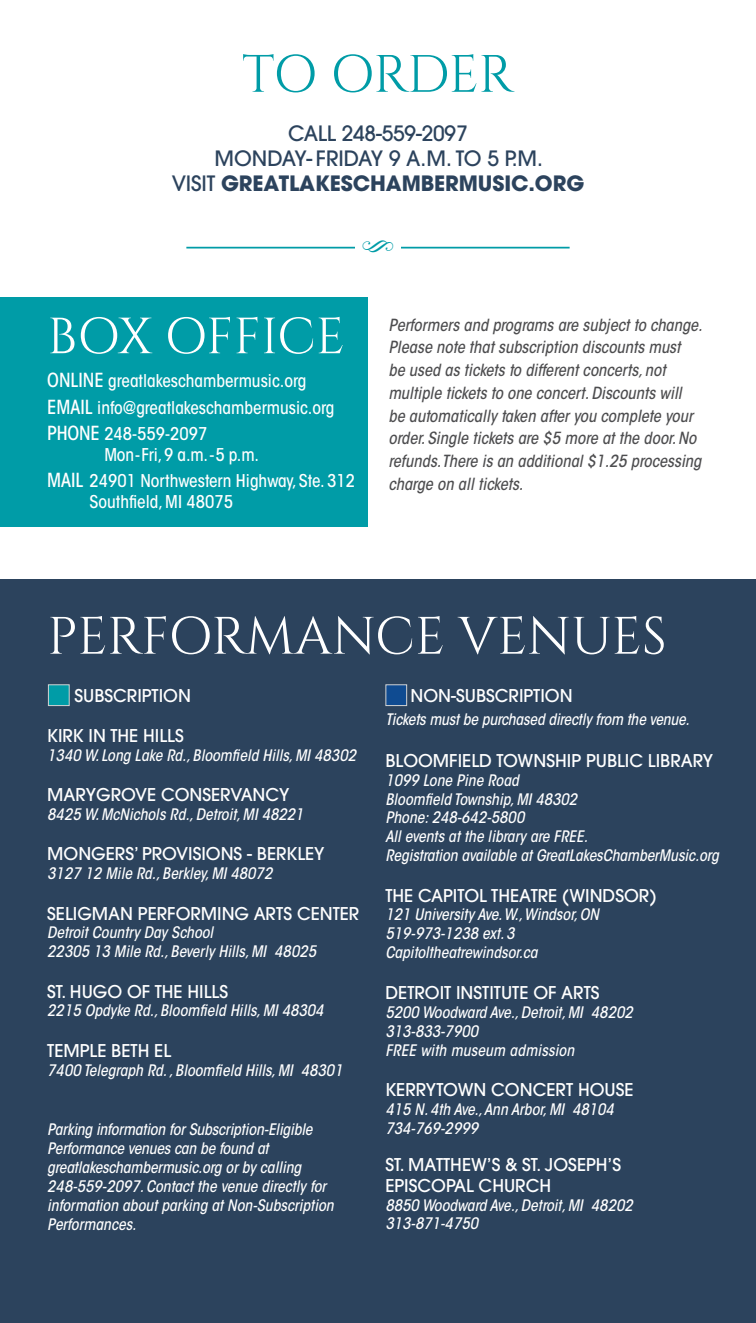
<style>
.page{position:relative;width:756px;height:1323px;background:#fff}
.page>*{position:absolute;margin:0;border:0;box-sizing:border-box;transform-origin:0 0}
.t1{font:52.5px "Cinzel";letter-spacing:-.01em;color:#fff}
.t2{font:52.5px "Cinzel";letter-spacing:-.02em;color:#009ca7}
.t3{font:50.75px "Cinzel";color:#fff}
.t4{font:40.25px "Type Embellishments One Let Plain";color:#009ca7}
.t5{font:500 21px/25.2px "Avant Garde";letter-spacing:-.01em;color:#2c435d;text-align:center}
.t6{font:500 17.5px/21px "Avant Garde";color:#fff}
.t7{font:17.5px/26.2px "ITC Avant Garde MM 455 450";color:#fff}
.t8{font:16.62px/22.8px "ITC Avant Garde MM Oblique 455 450";color:#4d4d4f}
.t9{font:15.75px/18.9px "ITC Avant Garde MM Oblique 455 450";color:#fff}
.s1{font-weight:700}
.s2{font-size:19.25px}
</style>
<div class="page">
<div style="left:0;top:580px;width:756px;height:743px;background:#2c435d"></div>
<div style="left:0;top:297px;width:368px;height:229px;background:#009ca7"></div>
<hr style="left:186px;top:247px;width:384px;height:2px;background:#009ca7">
<div style="left:355px;top:238px;width:45px;height:19px;background:#fff"></div>
<div style="left:48px;top:684px;width:22px;height:22px;background:#009ca7;border:1px solid #d1d3d4"></div>
<div style="left:385px;top:684px;width:22px;height:22px;background:#0f4b91;border:1px solid #d1d3d4"></div>
<h1 class="t2" style="left:242px;top:44px;width:273px">TO ORDER</h1>
<h3 class="t5" style="left:172px;top:120px;width:414px">CALL 248-559-2097<br>MONDAY- FRIDAY 9 A.M. TO 5 P.M.<br>VISIT <span class="s1">GREATLAKESCHAMBERMUSIC.ORG</span></h3>
<h3 class="t4" style="left:361px;top:223px;width:36px">S</h3>
<h2 class="t3" style="left:47px;top:307px;width:299px">BOX OFFICE</h2>
<p class="t7" style="left:47px;top:368px;width:289px"><span class="s2">ONLINE</span> greatlakeschambermusic.org<br><span class="s2">EMAIL</span> info@greatlakeschambermusic.org<br><span class="s2">PHONE</span> 248-559-2097</p>
<p class="t7" style="left:47px;top:441px;width:309px;text-indent:57px">Mon-Fri, 9 a.m.-5 p.m.<br><span class="s2">MAIL</span> 24901 Northwestern Highway, Ste. 312</p>
<p class="t7" style="left:89px;top:489px;width:145px">Southfield, MI 48075</p>
<p class="t8" style="left:388px;top:313px;width:316px">Performers and programs are subject to change.<br>Please note that subscription discounts must<br>be used as tickets to different concerts, not multiple tickets to one concert. Discounts will<br>be automatically taken after you complete your order. Single tickets are $5 more at the door. No refunds.There is an additional $1.25 processing charge on all tickets.</p>
<h1 class="t1" style="left:47px;top:606px;width:621px">PERFORMANCE VENUES</h1>
<p class="t6" style="left:411px;top:685px;width:164px">NON-SUBSCRIPTION</p>
<p class="t9" style="left:385px;top:709px;width:306px">Tickets must be purchased directly from the venue.</p>
<p class="t6" style="left:385px;top:750px;width:329px">BLOOMFIELD TOWNSHIP PUBLIC LIBRARY</p>
<p class="t9" style="left:385px;top:771px;width:335px">1099 Lone Pine Road<br>Bloomfield Township, MI 48302<br>Phone: 248-642-5800<br>All events at the library are FREE.<br>Registration available at GreatLakesChamberMusic.org</p>
<p class="t6" style="left:385px;top:885px;width:273px">THE CAPITOL THEATRE (WINDSOR)</p>
<p class="t9" style="left:385px;top:905px;width:215px">121 University Ave. W., Windsor, ON<br>519-973-1238 ext. 3<br>Capitoltheatrewindsor.ca</p>
<p class="t6" style="left:385px;top:982px;width:216px">DETROIT INSTITUTE OF ARTS</p>
<p class="t9" style="left:385px;top:1003px;width:249px">5200 Woodward Ave., Detroit, MI 48202<br>313-833-7900<br>FREE with museum admission</p>
<p class="t6" style="left:385px;top:1079px;width:250px">KERRYTOWN CONCERT HOUSE</p>
<p class="t9" style="left:385px;top:1100px;width:230px">415 N. 4th Ave., Ann Arbor, MI 48104<br>734-769-2999</p>
<p class="t6" style="left:385px;top:1154px;width:237px">ST. MATTHEW’S &amp; ST. JOSEPH’S<br>EPISCOPAL CHURCH</p>
<p class="t9" style="left:385px;top:1196px;width:249px">8850 Woodward Ave., Detroit, MI 48202<br>313-871-4750</p>
<p class="t6" style="left:74px;top:685px;width:118px">SUBSCRIPTION</p>
<p class="t6" style="left:47px;top:725px;width:138px">KIRK IN THE HILLS</p>
<p class="t9" style="left:47px;top:746px;width:310px">1340 W. Long Lake Rd., Bloomfield Hills, MI 48302</p>
<p class="t6" style="left:47px;top:784px;width:244px">MARYGROVE CONSERVANCY</p>
<p class="t9" style="left:47px;top:805px;width:258px">8425 W. McNichols Rd., Detroit, MI 48221</p>
<p class="t6" style="left:47px;top:844px;width:279px">MONGERS’ PROVISIONS - BERKLEY</p>
<p class="t9" style="left:47px;top:864px;width:227px">3127 12 Mile Rd., Berkley, MI 48072</p>
<p class="t6" style="left:47px;top:903px;width:314px">SELIGMAN PERFORMING ARTS CENTER</p>
<p class="t9" style="left:47px;top:923px;width:270px">Detroit Country Day School<br>22305 13 Mile Rd., Beverly Hills, MI 48025</p>
<p class="t6" style="left:47px;top:981px;width:182px">ST. HUGO OF THE HILLS</p>
<p class="t9" style="left:47px;top:1001px;width:278px">2215 Opdyke Rd., Bloomfield Hills, MI 48304</p>
<p class="t6" style="left:47px;top:1040px;width:125px">TEMPLE BETH EL</p>
<p class="t9" style="left:47px;top:1061px;width:297px">7400 Telegraph Rd. , Bloomfield Hills, MI 48301</p>
<p class="t9" style="left:47px;top:1120px;width:288px">Parking information for Subscription-Eligible Performance venues can be found at greatlakeschambermusic.org or by calling 248-559-2097. Contact the venue directly for information about parking at Non-Subscription Performances.</p>
</div>
